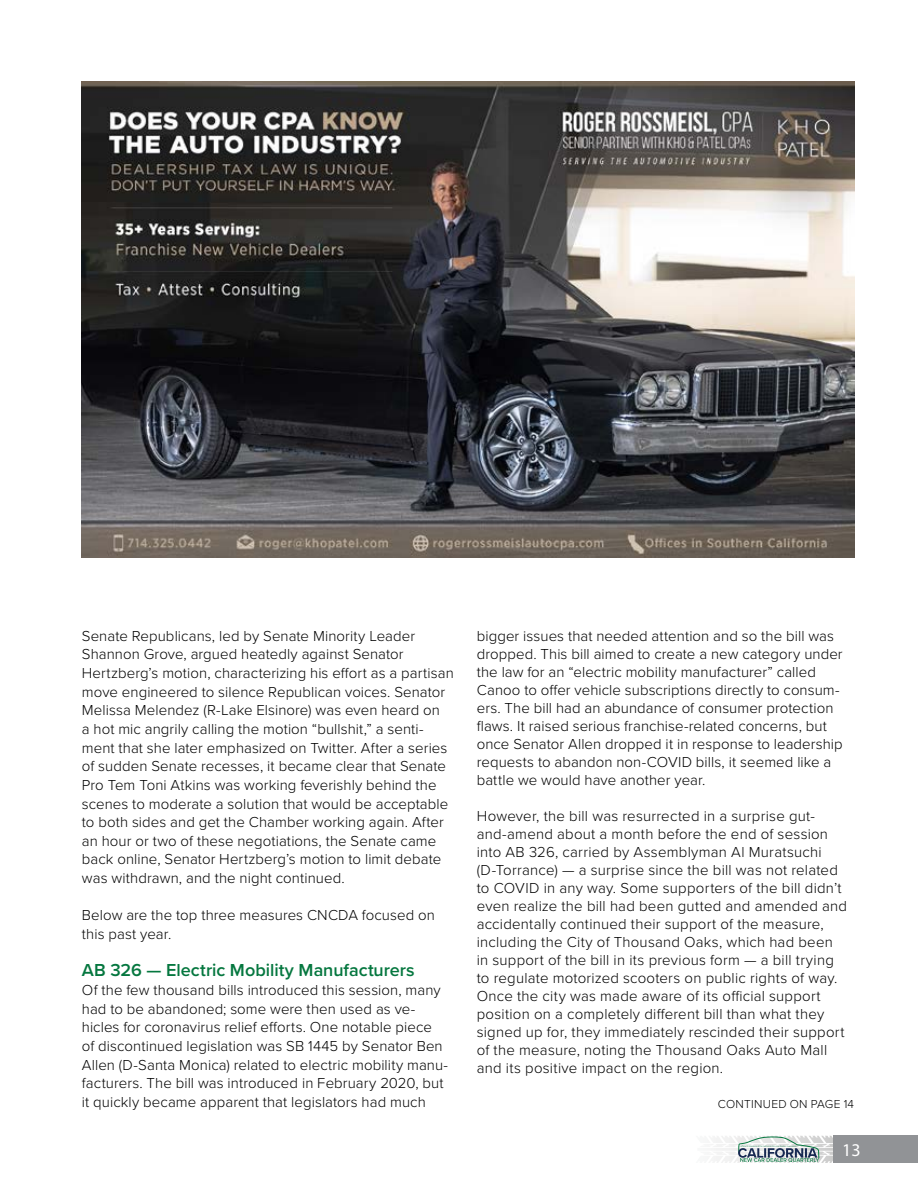
<style>
.page{position:relative;width:918px;height:1188px;background:#fff}
.page>*{position:absolute;margin:0;border:0;box-sizing:border-box;transform-origin:0 0}
.t1{font:600 18px "Proxima Nova";color:#05773f}
.t2{font:18px "Myriad Pro";color:#fff}
.t3{font:300 15px/18px "Proxima Nova";letter-spacing:.005em;color:#000}
.t4{font:300 12px "Proxima Nova";letter-spacing:.02em;color:#000}
</style>
<div class="page">
<div style="left:833px;top:1136px;width:85px;height:27px;background:#919396"></div>
<svg style="left:714px;top:1136px;width:119px;height:26px"></svg>
<img style="left:81px;top:81px;width:773px;height:477px">
<p class="t3" style="left:82px;top:625px;width:374px;line-height:18.6px">Senate Republicans, led by Senate Minority Leader Shannon Grove, argued heatedly against Senator Hertzberg’s motion, characterizing his effort as a partisan move engineered to silence Republican voices. Senator Melissa Melendez (R-Lake Elsinore) was even heard on<br>a hot mic angrily calling the motion “bullshit,” a senti&shy;ment that she later emphasized on Twitter. After a series of sudden Senate recesses, it became clear that Senate Pro Tem Toni Atkins was working feverishly behind the scenes to moderate a solution that would be acceptable to both sides and get the Chamber working again. After an hour or two of these negotiations, the Senate came back online, Senator Hertzberg’s motion to limit debate was withdrawn, and the night continued.</p>
<p class="t3" style="left:82px;top:905px;width:355px;line-height:18.6px">Below are the top three measures CNCDA focused on this past year.</p>
<p class="t1" style="left:82px;top:957px;width:334px">AB 326 — Electric Mobility Manufacturers</p>
<p class="t3" style="left:82px;top:980px;width:368px;line-height:18.6px">Of the few thousand bills introduced this session, many had to be abandoned; some were then used as ve&shy;hicles for coronavirus relief efforts. One notable piece of discontinued legislation was SB 1445 by Senator Ben Allen (D-Santa Monica) related to electric mobility manu&shy;facturers. The bill was introduced in February 2020, but it quickly became apparent that legislators had much</p>
<p class="t3" style="left:477px;top:626px;width:367px">bigger issues that needed attention and so the bill was dropped. This bill aimed to create a new category under the law for an “electric mobility manufacturer” called Canoo to offer vehicle subscriptions directly to consum&shy;ers. The bill had an abundance of consumer protection flaws. It raised serious franchise-related concerns, but once Senator Allen dropped it in response to leadership requests to abandon non-COVID bills, it seemed like a battle we would have another year.</p>
<p class="t3" style="left:477px;top:806px;width:372px">However, the bill was resurrected in a surprise gut&shy;and-amend about a month before the end of session into AB 326, carried by Assemblyman Al Muratsuchi (D-Torrance) — a surprise since the bill was not related to COVID in any way. Some supporters of the bill didn’t even realize the bill had been gutted and amended and accidentally continued their support of the measure, including the City of Thousand Oaks, which had been in support of the bill in its previous form — a bill trying to regulate motorized scooters on public rights of way.<br>Once the city was made aware of its official support position on a completely different bill than what they signed up for, they immediately rescinded their support of the measure, noting the Thousand Oaks Auto Mall and its positive impact on the region.</p>
<p class="t4" style="left:718px;top:1095px;width:138px">CONTINUED ON PAGE 14</p>
<p class="t2" style="left:842px;top:1139px;width:20px">13</p>
</div>
